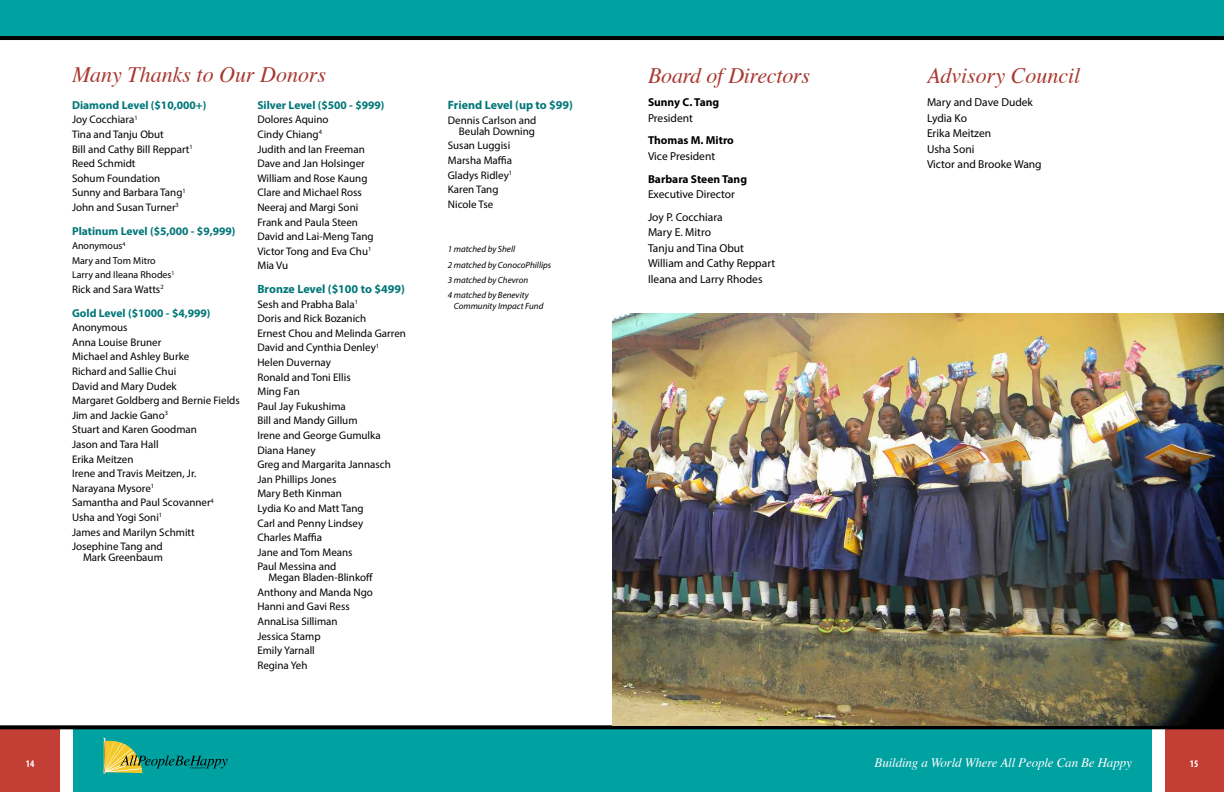
<style>
.page{position:relative;width:1224px;height:792px;background:#fff}
.page>*{position:absolute;margin:0;border:0;box-sizing:border-box;transform-origin:0 0}
.t1{font:italic 22px "Times";color:#a83930}
.t2{font:italic 13px "Times";letter-spacing:-.01em;color:#fff}
.t3{font:700 12px "Myriad Pro";color:#007678}
.t4{font:11.5px/15.5px "Myriad Pro";color:#000}
.t5{font:700 11.5px "Myriad Pro";color:#007678}
.t6{font:700 11.5px "Myriad Pro";color:#000}
.t7{font:11px/14.6px "Myriad Pro";color:#000}
.t8{font:10px/14.6px "Myriad Pro";color:#000}
.t9{font:700 condensed 10px "Myriad Pro";color:#fff}
.t10{font:italic 9px/15.3px "Myriad Pro";color:#000}
</style>
<div class="page">
<div style="left:0;top:0;width:1224px;height:39px;background:#00a1a1"></div>
<hr style="left:0;top:36px;width:1224px;height:4px;background:#000">
<div style="left:0;top:729px;width:1224px;height:63px;background:#00a1a1"></div>
<div style="left:0;top:727px;width:69px;height:65px;background:#c33f35"></div>
<div style="left:60px;top:727px;width:12px;height:65px;background:#fff"></div>
<div style="left:1155px;top:727px;width:69px;height:65px;background:#c33f35"></div>
<div style="left:1153px;top:727px;width:12px;height:65px;background:#fff"></div>
<svg style="left:0;top:725px;width:1224px;height:4px;background:#1c1a15"></svg>
<svg style="left:103px;top:738px;width:124px;height:36px"></svg>
<img style="left:612px;top:314px;width:612px;height:411px">
<h1 class="t1" style="left:72px;top:56px;width:256px">Many Thanks to Our Donors</h1>
<p class="t5" style="left:72px;top:97px;width:136px">Diamond Level ($10,000+)</p>
<p class="t7" style="left:72px;top:112px;width:122px">Joy Cocchiara<sup>1<br></sup>Tina and Tanju Obut<br>Bill and Cathy Bill Reppart<sup>1<br></sup>Reed Schmidt<br>Sohum Foundation<br>Sunny and Barbara Tang<sup>1<br></sup>John and Susan Turner<sup>3</sup></p>
<p class="t5" style="left:72px;top:223px;width:165px">Platinum Level ($5,000 - $9,999)</p>
<p class="t8" style="left:72px;top:238px;width:104px">Anonymous<sup>4<br></sup>Mary and Tom Mitro<br>Larry and Ileana Rhodes<sup>1</sup></p>
<p class="t7" style="left:72px;top:282px;width:93px">Rick and Sara Watts<sup>2</sup></p>
<p class="t5" style="left:72px;top:305px;width:140px">Gold Level ($1000 - $4,999)</p>
<p class="t7" style="left:72px;top:320px;width:169px">Anonymous<br>Anna Louise Bruner<br>Michael and Ashley Burke<br>Richard and Sallie Chui<br>David and Mary Dudek<br>Margaret Goldberg and Bernie Fields<br>Jim and Jackie Gano<sup>3<br></sup>Stuart and Karen Goodman<br>Jason and Tara Hall<br>Erika Meitzen<br>Irene and Travis Meitzen, Jr.<br>Narayana Mysore<sup>1<br></sup>Samantha and Paul Scovanner<sup>4<br></sup>Usha and Yogi Soni<sup>1<br></sup>James and Marilyn Schmitt<br>Josephine Tang and</p>
<p class="t7" style="left:83px;top:550px;width:81px">Mark Greenbaum</p>
<p class="t5" style="left:257px;top:97px;width:129px">Silver Level ($500 - $999)</p>
<p class="t7" style="left:257px;top:112px;width:118px">Dolores Aquino<br>Cindy Chiang<sup>4<br></sup>Judith and Ian Freeman<br>Dave and Jan Holsinger<br>William and Rose Kaung<br>Clare and Michael Ross<br>Neeraj and Margi Soni<br>Frank and Paula Steen<br>David and Lai-Meng Tang<br>Victor Tong and Eva Chu<sup>1<br></sup>Mia Vu</p>
<p class="t3" style="left:257px;top:281px;width:149px">Bronze Level ($100 to $499)</p>
<p class="t7" style="left:257px;top:296px;width:150px">Sesh and Prabha Bala<sup>1<br></sup>Doris and Rick Bozanich<br>Ernest Chou and Melinda Garren<br>David and Cynthia Denley<sup>1<br></sup>Helen Duvernay<br>Ronald and Toni Ellis<br>Ming Fan<br>Paul Jay Fukushima<br>Bill and Mandy Gillum<br>Irene and George Gumulka<br>Diana Haney<br>Greg and Margarita Jannasch<br>Jan Phillips Jones<br>Mary Beth Kinman<br>Lydia Ko and Matt Tang<br>Carl and Penny Lindsey<br>Charles Maffia<br>Jane and Tom Means<br>Paul Messina and</p>
<p class="t7" style="left:257px;top:570px;width:117px;text-indent:11px">Megan Bladen-Blinkoff<br>Anthony and Manda Ngo<br>Hanni and Gavi Ress<br>AnnaLisa Silliman<br>Jessica Stamp<br>Emily Yarnall<br>Regina Yeh</p>
<p class="t3" style="left:448px;top:97px;width:127px">Friend Level (up to $99)</p>
<p class="t7" style="left:448px;top:114px;width:90px;line-height:11px;text-align:right">Dennis Carlson and<br>Beulah Downing</p>
<p class="t7" style="left:448px;top:138px;width:66px">Susan Luggisi<br>Marsha Maffia<br>Gladys Ridley<sup>1<br></sup>Karen Tang<br>Nicole Tse</p>
<p class="t10" style="left:448px;top:242px;width:105px">1 matched by Shell<br>2 matched by ConocoPhillips<br>3 matched by Chevron<br>4 matched by Benevity</p>
<p class="t10" style="left:454px;top:298px;width:91px">Community Impact Fund</p>
<h1 class="t1" style="left:648px;top:57px;width:164px">Board of Directors</h1>
<p class="t6" style="left:648px;top:95px;width:73px">Sunny C. Tang</p>
<p class="t4" style="left:648px;top:110px;width:46px">President</p>
<p class="t6" style="left:648px;top:133px;width:87px">Thomas M. Mitro</p>
<p class="t4" style="left:648px;top:148px;width:69px">Vice President</p>
<p class="t6" style="left:648px;top:171px;width:101px">Barbara Steen Tang</p>
<p class="t4" style="left:648px;top:183px;width:89px;line-height:22.7px">Executive Director<br>Joy P. Cocchiara</p>
<p class="t4" style="left:648px;top:224px;width:129px">Mary E. Mitro<br>Tanju and Tina Obut<br>William and Cathy Reppart<br>Ileana and Larry Rhodes</p>
<h1 class="t1" style="left:927px;top:57px;width:155px">Advisory Council</h1>
<p class="t4" style="left:927px;top:94px;width:116px">Mary and Dave Dudek<br>Lydia Ko<br>Erika Meitzen<br>Usha Soni<br>Victor and Brooke Wang</p>
<p class="t9" style="left:26px;top:757px;width:10px">14</p>
<p class="t2" style="left:875px;top:751px;width:259px">Building a World Where All People Can Be Happy</p>
<p class="t9" style="left:1190px;top:757px;width:10px">15</p>
</div>
